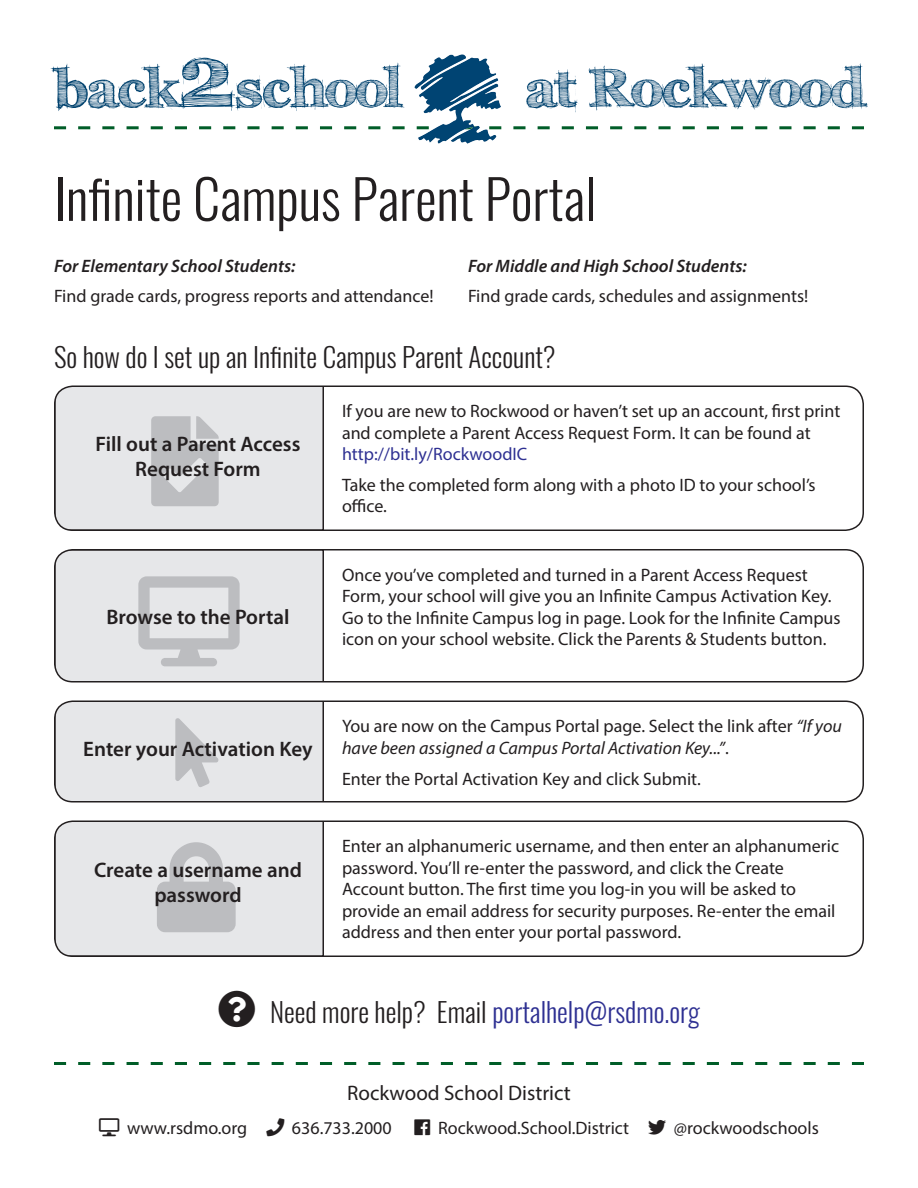
<style>
.page{position:relative;width:918px;height:1188px;background:#fff}
.page>*{position:absolute;margin:0;border:0;box-sizing:border-box;transform-origin:0 0}
.t1{font:90px "Font Awesome 5 Pro Solid";color:#bcbdc0}
.t2{font:69px "Font Awesome 5 Pro Solid";color:#bcbdc0}
.t3{font:300 54px "Oswald";color:#231f20}
.t4{font:700 54px "FFF Tusj";color:#00426e}
.t5{font:300 27px "Oswald";color:#2e3092}
.t6{font:300 27px "Oswald";color:#231f20}
.t7{font:600 21px/25.2px "Myriad Pro";color:#231f20;text-align:center}
.t8{font:21px "Myriad Pro";color:#231f20}
.t9{font:18px/21.6px "Myriad Pro";color:#231f20}
.t10{font:italic 18px/21.6px "Myriad Pro";color:#231f20}
.t11{font:italic 600 18px "Myriad Pro";color:#231f20}
.s1{font-size:90px}
.s2{color:#2e3092}
.s3{font-style:normal}
.s4{color:#231f20}
</style>
<div class="page">
<svg style="left:54px;top:126px;width:810px;height:3px"></svg>
<img style="left:414px;top:54px;width:87px;height:89px">
<svg style="left:54px;top:1062px;width:810px;height:3px"></svg>
<div style="left:55px;top:821px;width:268px;height:135px;background:#e6e7e9"></div>
<div style="left:54px;top:820px;width:810px;height:137px;border:2px solid #231f20;border-radius:18px"></div>
<div style="left:55px;top:701px;width:268px;height:101px;background:#e6e7e9"></div>
<div style="left:54px;top:700px;width:810px;height:102px;border:2px solid #231f20;border-radius:18px"></div>
<div style="left:55px;top:386px;width:268px;height:144px;background:#e6e7e9"></div>
<div style="left:55px;top:386px;width:269px;height:144px;border:2px solid #231f20"></div>
<div style="left:54px;top:386px;width:810px;height:145px;border:2px solid #231f20;border-radius:18px"></div>
<div style="left:55px;top:550px;width:268px;height:132px;background:#e6e7e9"></div>
<div style="left:55px;top:550px;width:269px;height:132px;border:2px solid #231f20"></div>
<div style="left:54px;top:549px;width:810px;height:133px;border:2px solid #231f20;border-radius:18px"></div>
<h3 class="t4" style="left:54px;top:56px;width:348px">back<span class="s1">2</span>school</h3>
<h3 class="t4" style="left:525px;top:56px;width:341px">at Rockwood</h3>
<p class="t3" style="left:54px;top:163px;width:543px">Infinite Campus Parent Portal</p>
<p class="t11" style="left:54px;top:254px;width:243px">For Elementary School Students:</p>
<p class="t9" style="left:54px;top:285px;width:381px">Find grade cards, progress reports and attendance!</p>
<p class="t11" style="left:468px;top:254px;width:280px">For Middle and High School Students:</p>
<p class="t9" style="left:468px;top:285px;width:342px">Find grade cards, schedules and assignments!</p>
<p class="t6" style="left:54px;top:339px;width:503px">So how do I set up an Infinite Campus Parent Account?</p>
<p class="t9" style="left:342px;top:400px;width:500px">If you are new to Rockwood or haven’t set up an account, first print and complete a Parent Access Request Form. It can be found at <span class="s2">http://bit.ly/RockwoodIC</span></p>
<p class="t9" style="left:342px;top:474px;width:475px">Take the completed form along with a photo ID to your school’s office.</p>
<p class="t1" style="left:151px;top:416px;width:69px">●</p>
<p class="t7" style="left:96px;top:431px;width:206px">Fill out a Parent Access<br>Request Form</p>
<p class="t1" style="left:138px;top:576px;width:103px">▲▼□</p>
<p class="t7" style="left:107px;top:603px;width:184px">Browse to the Portal</p>
<p class="t2" style="left:175px;top:718px;width:45px">□◆▲□■▼</p>
<p class="t7" style="left:83px;top:736px;width:231px">Enter your Activation Key</p>
<p class="t7" style="left:94px;top:857px;width:209px">Create a username and</p>
<p class="t7" style="left:154px;top:882px;width:89px">password</p>
<p class="t9" style="left:342px;top:563px;width:500px">Once you’ve completed and turned in a Parent Access Request Form, your school will give you an Infinite Campus Activation Key.<br>Go to the Infinite Campus log in page. Look for the Infinite Campus icon on your school website. Click the Parents &amp; Students button.</p>
<p class="t10" style="left:342px;top:715px;width:501px"><span class="s3">You are now on the Campus Portal page. Select the link after</span> “If you have been assigned a Campus Portal Activation Key...”<span class="s3">.</span></p>
<p class="t9" style="left:342px;top:767px;width:360px">Enter the Portal Activation Key and click Submit.</p>
<p class="t9" style="left:342px;top:835px;width:499px">Enter an alphanumeric username, and then enter an alphanumeric password. You’ll re-enter the password, and click the Create Account button. The first time you log-in you will be asked to provide an email address for security purposes. Re-enter the email address and then enter your portal password.</p>
<p class="t5" style="left:218px;top:994px;width:483px"><span class="s4">❑◆▲▼□■● Need more help? Email</span> portalhelp@rsdmo.org</p>
<p class="t8" style="left:347px;top:1080px;width:225px">Rockwood School District</p>
<p class="t9" style="left:99px;top:1117px;width:294px">▲▼□ www.rsdmo.org □■ 636.733.2000</p>
<p class="t9" style="left:415px;top:1117px;width:406px">□□ Rockwood.School.District ▼▼▼ @rockwoodschools</p>
</div>
